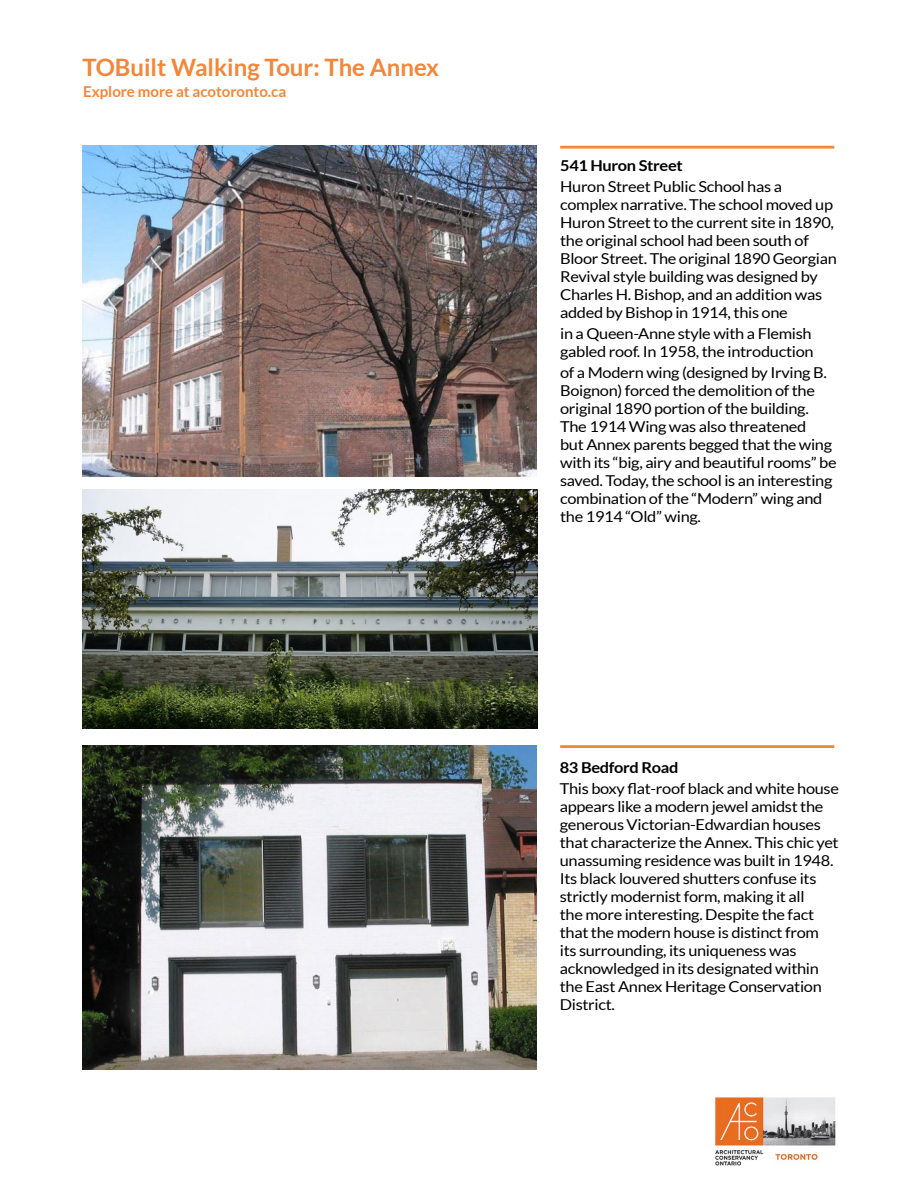
<style>
.page{position:relative;width:918px;height:1188px;background:#fff}
.page>*{position:absolute;margin:0;border:0;box-sizing:border-box;transform-origin:0 0}
.t1{font:700 24px "Lato";color:#f38639}
.t2{font:15px/18px "Lato";letter-spacing:-.02em;color:#000;scale:1.09 1}
.t3{font:700 15px "Lato";letter-spacing:-.02em;color:#000;scale:1.09 1}
.t4{font:700 15px "Lato";color:#f38639}
</style>
<div class="page">
<img style="left:82px;top:490px;width:456px;height:239px">
<img style="left:82px;top:745px;width:455px;height:324px">
<hr style="left:560px;top:146px;width:274px;height:3px;background:#f38639">
<hr style="left:560px;top:745px;width:274px;height:3px;background:#f38639">
<img style="left:82px;top:146px;width:455px;height:331px">
<img style="left:716px;top:1097px;width:120px;height:69px">
<h1 class="t1" style="left:82px;top:54px;width:358px">TOBuilt Walking Tour: The Annex</h1>
<p class="t4" style="left:83px;top:83px;width:205px">Explore more at acotoronto.ca</p>
<p class="t3" style="left:560px;top:157px;width:114px">541 Huron Street</p>
<p class="t2" style="left:560px;top:178px;width:255px">Huron Street Public School has a complex narrative. The school moved up Huron Street to the current site in 1890, the original school had been south of Bloor Street. The original 1890 Georgian Revival style building was designed by Charles H. Bishop, and an addition was added by Bishop in 1914, this one</p>
<p class="t2" style="left:560px;top:325px;width:234px">in a Queen-Anne style with a Flemish gabled roof. In 1958, the introduction</p>
<p class="t2" style="left:560px;top:364px;width:255px">of a Modern wing (designed by Irving B.<br>Boignon) forced the demolition of the original 1890 portion of the building.<br>The 1914 Wing was also threatened<br>but Annex parents begged that the wing with its “big, airy and beautiful rooms” be saved. Today, the school is an interesting combination of the “Modern” wing and the 1914 “Old” wing.</p>
<p class="t3" style="left:560px;top:759px;width:110px">83 Bedford Road</p>
<p class="t2" style="left:560px;top:780px;width:258px">This boxy flat-roof black and white house appears like a modern jewel amidst the generous Victorian-Edwardian houses that characterize the Annex. This chic yet unassuming residence was built in 1948.<br>Its black louvered shutters confuse its strictly modernist form, making it all<br>the more interesting. Despite the fact that the modern house is distinct from its surrounding, its uniqueness was acknowledged in its designated within the East Annex Heritage Conservation District.</p>
</div>
